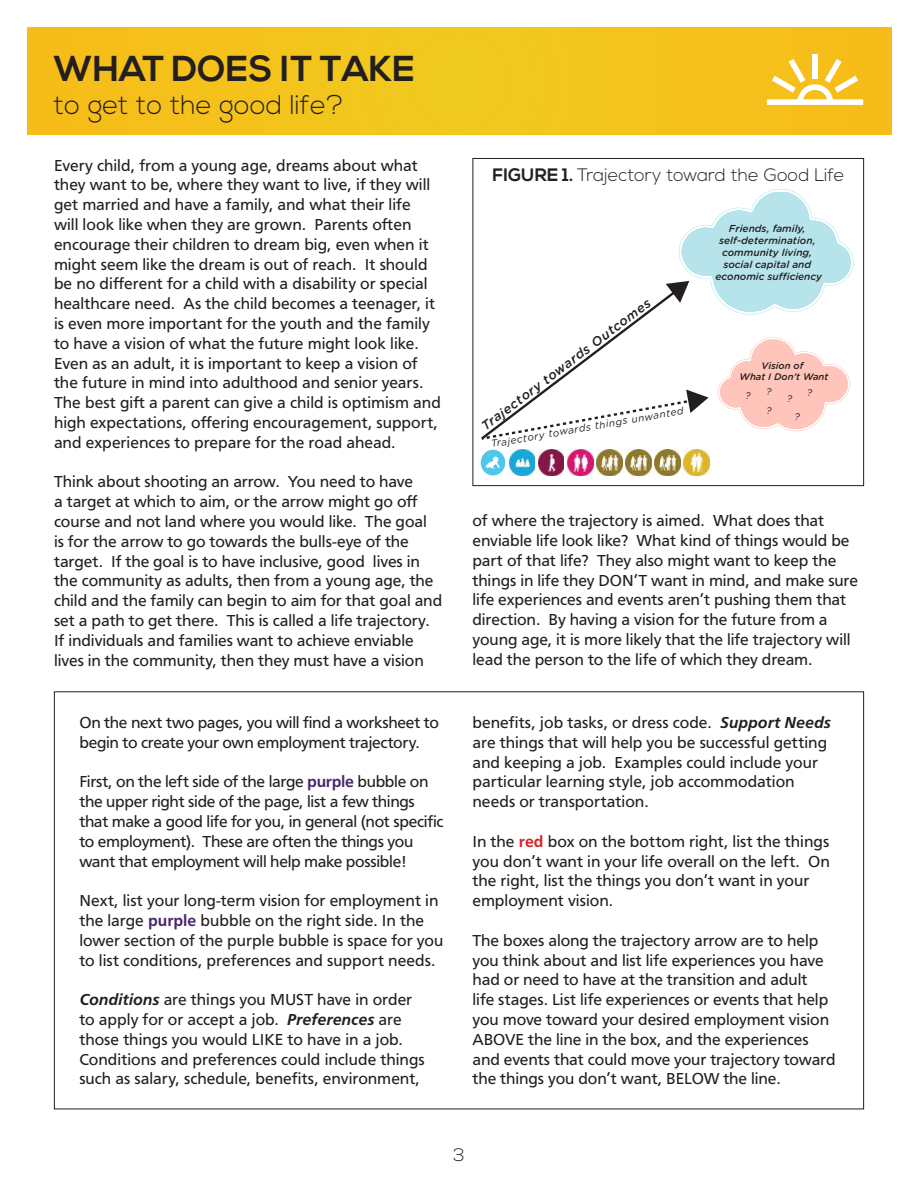
<style>
.page{position:relative;width:918px;height:1188px;background:#fff}
.page>*{position:absolute;margin:0;border:0;box-sizing:border-box;transform-origin:0 0}
.t1{font:700 36px "Nexa";color:#241f1f}
.t2{font:300 27px "Nexa";color:#241f1f}
.t3{font:300 18px "Nexa";color:#241f1f}
.t4{font:16.5px/19.8px "Carto Gothic Std";color:#241f1f}
.t5{font:16.5px/19.8px "Carto Gothic Std";letter-spacing:-.02em;color:#241f1f}
.t6{font:italic 500 13.05px "Gotham Rounded";color:#241f1f}
.t7{font:italic 500 10.05px/12.1px "Gotham Rounded";color:#241f1f;text-align:center}
.t8{font:italic 10.05px "Gotham Rounded";color:#241f1f}
.t9{font:italic 500 9.6px/11.4px "Gotham Rounded";color:#241f1f;text-align:center}
.t10{font:italic 9.6px "Gotham Rounded";color:#241f1f}
.s1{font-weight:700;color:#4a286c}
.s2{font-weight:700;font-style:italic}
.s3{font-weight:700}
.s4{font-weight:700;color:#d42429}
</style>
<div class="page">
<div style="left:472px;top:158px;width:392px;height:328px;border:1px solid #241f1f"></div>
<svg style="left:481px;top:189px;width:373px;height:251px"></svg>
<img style="left:597px;top:450px;width:25px;height:25px">
<img style="left:684px;top:450px;width:25px;height:25px">
<img style="left:568px;top:450px;width:25px;height:25px">
<img style="left:539px;top:450px;width:25px;height:25px">
<img style="left:510px;top:450px;width:25px;height:25px">
<img style="left:481px;top:450px;width:25px;height:25px">
<img style="left:626px;top:450px;width:25px;height:25px">
<img style="left:655px;top:450px;width:25px;height:25px">
<div style="left:27px;top:27px;width:865px;height:108px;background:#f4c21b"></div>
<div style="left:812px;top:54px;width:6px;height:24px;background:#fff"></div>
<svg style="left:767px;top:59px;width:96px;height:46px"></svg>
<h1 class="t1" style="left:54px;top:48px;width:363px">WHAT DOES IT TAKE</h1>
<h2 class="t2" style="left:54px;top:89px;width:291px">to get to the good life?</h2>
<p class="t4" style="left:54px;top:155px;width:388px">Every child, from a young age, dreams about what they want to be, where they want to live, if they will get married and have a family, and what their life<br>will look like when they are grown. Parents often encourage their children to dream big, even when it might seem like the dream is out of reach. It should be no different for a child with a disability or special healthcare need. As the child becomes a teenager, it is even more important for the youth and the family to have a vision of what the future might look like.<br>Even as an adult, it is important to keep a vision of the future in mind into adulthood and senior years.<br>The best gift a parent can give a child is optimism and high expectations, offering encouragement, support, and experiences to prepare for the road ahead.</p>
<p class="t4" style="left:54px;top:472px;width:390px">Think about shooting an arrow. You need to have<br>a target at which to aim, or the arrow might go off course and not land where you would like. The goal<br>is for the arrow to go towards the bulls-eye of the target. If the goal is to have inclusive, good lives in the community as adults, then from a young age, the child and the family can begin to aim for that goal and set a path to get there. This is called a life trajectory.<br>If individuals and families want to achieve enviable lives in the community, then they must have a vision</p>
<p class="t5" style="left:79px;top:713px;width:361px">On the next two pages, you will find a worksheet to begin to create your own employment trajectory.</p>
<p class="t5" style="left:79px;top:772px;width:366px">First, on the left side of the large <span class="s1">purple</span> bubble on the upper right side of the page, list a few things that make a good life for you, in general (not specific to employment). These are often the things you want that employment will help make possible!</p>
<p class="t4" style="left:79px;top:891px;width:366px">Next, list your long-term vision for employment in the large <span class="s1">purple</span> bubble on the right side. In the lower section of the purple bubble is space for you to list conditions, preferences and support needs.</p>
<p class="t4" style="left:79px;top:990px;width:347px"><span class="s2">Conditions</span> are things you MUST have in order to apply for or accept a job. <span class="s2">Preferences</span> are those things you would LIKE to have in a job.<br>Conditions and preferences could include things such as salary, schedule, benefits, environment,</p>
<p class="t3" style="left:493px;top:164px;width:353px"><span class="s3">FIGURE 1.</span> Trajectory toward the Good Life</p>
<p class="t6" style="left:477px;top:419px;width:210px;rotate:-37deg">Trajectory towards Outcomes</p>
<p class="t8" style="left:490px;top:437px;width:197px;rotate:-10deg">Trajectory towards things unwanted</p>
<p class="t7" style="left:716px;top:221px;width:108px">Friends, family, self-determination, community living, social capital and economic su ciency</p>
<p class="t9" style="left:740px;top:359px;width:90px">Vision of<br>What I Don't Want</p>
<p class="t10" style="left:787px;top:392px;width:7px">?</p>
<p class="t10" style="left:766px;top:385px;width:7px">?</p>
<p class="t10" style="left:807px;top:386px;width:7px">?</p>
<p class="t10" style="left:745px;top:389px;width:7px">?</p>
<p class="t10" style="left:766px;top:404px;width:7px">?</p>
<p class="t10" style="left:795px;top:410px;width:7px">?</p>
<p class="t4" style="left:472px;top:511px;width:387px">of where the trajectory is aimed. What does that enviable life look like? What kind of things would be part of that life? They also might want to keep the things in life they DON’T want in mind, and make sure life experiences and events aren’t pushing them that direction. By having a vision for the future from a young age, it is more likely that the life trajectory will lead the person to the life of which they dream.</p>
<p class="t4" style="left:472px;top:713px;width:360px">benefits, job tasks, or dress code. <span class="s2">Support Needs </span>are things that will help you be successful getting and keeping a job. Examples could include your particular learning style, job accommodation needs or transportation.</p>
<p class="t4" style="left:472px;top:831px;width:359px">In the <span class="s4">red</span> box on the bottom right, list the things you don’t want in your life overall on the left. On the right, list the things you don’t want in your employment vision.</p>
<p class="t4" style="left:472px;top:930px;width:365px">The boxes along the trajectory arrow are to help you think about and list life experiences you have had or need to have at the transition and adult<br>life stages. List life experiences or events that help you move toward your desired employment vision ABOVE the line in the box, and the experiences and events that could move your trajectory toward the things you don’t want, BELOW the line.</p>
<p class="t3" style="left:453px;top:1144px;width:13px">3</p>
</div>
